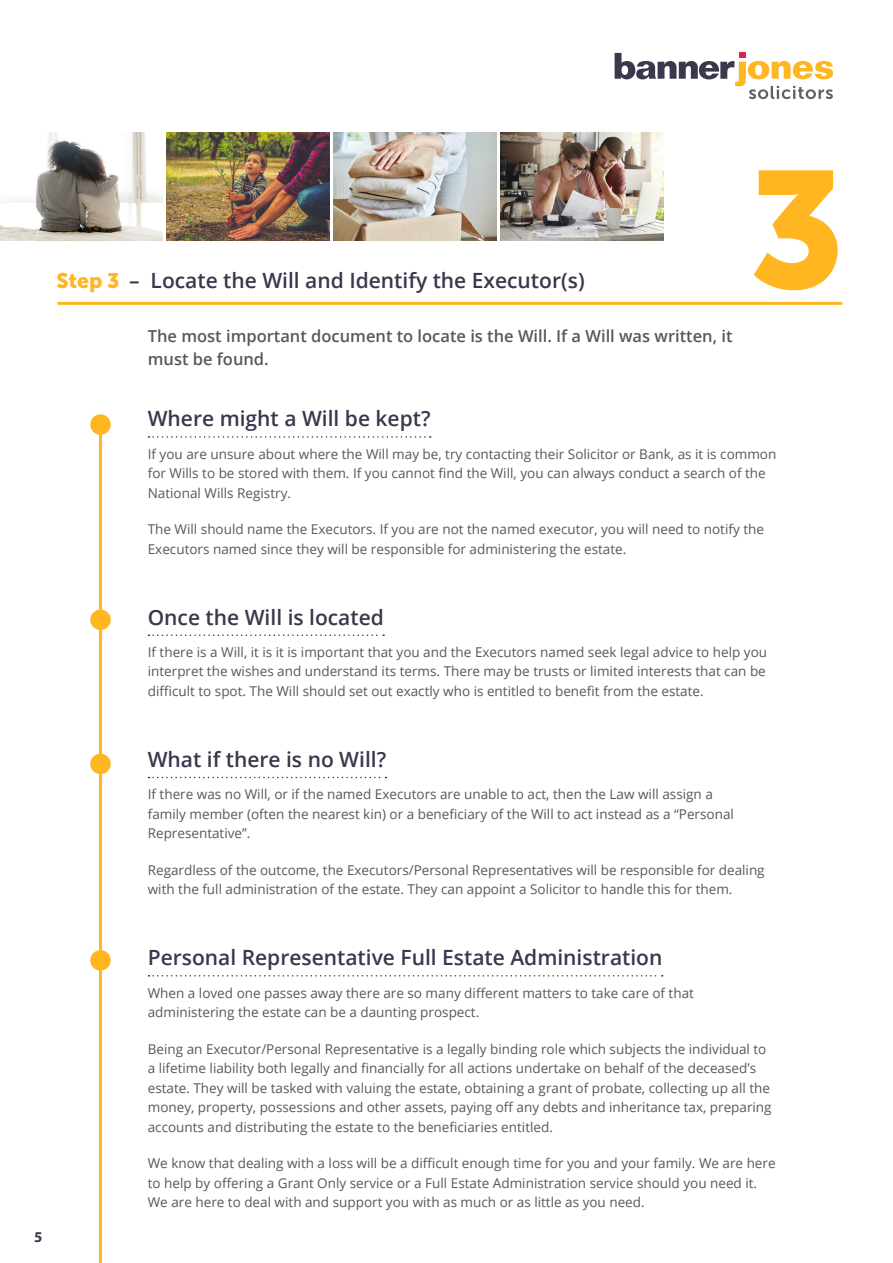
<style>
.page{position:relative;width:893px;height:1263px;background:#fff}
.page>*{position:absolute;margin:0;border:0;box-sizing:border-box;transform-origin:0 0}
.t1{font:165px "Museo Sans 900";color:#ffb620}
.Title_1{font:600 21px "Open Sans";color:#3b374c}
.Title_3{font:600 16.5px/22.5px "Open Sans";color:#57585a}
.t2{font:700 15px "Myriad Pro";color:#3b374c}
.Body_Copy{font:13.5px/19.5px "Open Sans";color:#57585a}
.s1{font-family:"Museo Sans 900";font-weight:400;color:#ffb620}
</style>
<div class="page">
<svg style="left:615px;top:53px;width:218px;height:46px"></svg>
<hr style="left:57px;top:302px;width:785px;height:3px;background:#ffb620">
<div style="left:90px;top:414px;width:21px;height:21px;background:#ffb620;border-radius:50%"></div>
<div style="left:90px;top:609px;width:21px;height:21px;background:#ffb620;border-radius:50%"></div>
<svg style="left:149px;top:436px;width:282px;height:2px"></svg>
<svg style="left:149px;top:634px;width:235px;height:2px"></svg>
<svg style="left:149px;top:777px;width:237px;height:1px"></svg>
<svg style="left:149px;top:975px;width:514px;height:1px"></svg>
<div style="left:90px;top:754px;width:21px;height:20px;background:#ffb620;border-radius:50%"></div>
<img style="left:0;top:133px;width:162px;height:108px">
<img style="left:167px;top:133px;width:162px;height:108px">
<img style="left:334px;top:133px;width:162px;height:108px">
<img style="left:501px;top:133px;width:162px;height:108px">
<div style="left:90px;top:950px;width:21px;height:20px;background:#ffb620;border-radius:50%"></div>
<hr style="left:99px;top:426px;width:3px;height:837px;background:#ffb620">
<p class="Title_1" style="left:56px;top:266px;width:530px"><span class="s1">Step 3</span> – Locate the Will and Identify the Executor(s)</p>
<p class="Title_3" style="left:148px;top:325px;width:586px">The most important document to locate is the Will. If a Will was written, it must be found.</p>
<p class="t1" style="left:749px;top:137px;width:98px">3</p>
<p class="Title_1" style="left:148px;top:404px;width:284px">Where might a Will be kept?</p>
<p class="Body_Copy" style="left:148px;top:444px;width:630px">If you are unsure about where the Will may be, try contacting their Solicitor or Bank, as it is common for Wills to be stored with them. If you cannot find the Will, you can always conduct a search of the<br>National Wills Registry.</p>
<p class="Body_Copy" style="left:148px;top:519px;width:618px">The Will should name the Executors. If you are not the named executor, you will need to notify the<br>Executors named since they will be responsible for administering the estate.</p>
<p class="Title_1" style="left:148px;top:603px;width:238px">Once the Will is located</p>
<p class="Body_Copy" style="left:148px;top:642px;width:621px;text-align:justify">If there is a Will, it is it is important that you and the Executors named seek legal advice to help you interpret the wishes and understand its terms. There may be trusts or limited interests that can be difficult to spot. The Will should set out exactly who is entitled to benefit from the estate.</p>
<p class="Title_1" style="left:148px;top:745px;width:240px">What if there is no Will?</p>
<p class="Body_Copy" style="left:148px;top:784px;width:588px">If there was no Will, or if the named Executors are unable to act, then the Law will assign a family member (often the nearest kin) or a beneficiary of the Will to act instead as a “Personal<br>Representative”.</p>
<p class="Body_Copy" style="left:148px;top:860px;width:618px">Regardless of the outcome, the Executors/Personal Representatives will be responsible for dealing with the full administration of the estate. They can appoint a Solicitor to handle this for them.</p>
<p class="t2" style="left:34px;top:1227px;width:10px">5</p>
<p class="Title_1" style="left:148px;top:943px;width:516px">Personal Representative Full Estate Administration</p>
<p class="Body_Copy" style="left:148px;top:982px;width:548px">When a loved one passes away there are so many different matters to take care of that administering the estate can be a daunting prospect.</p>
<p class="Body_Copy" style="left:148px;top:1038px;width:625px">Being an Executor/Personal Representative is a legally binding role which subjects the individual to a lifetime liability both legally and financially for all actions undertake on behalf of the deceased’s estate. They will be tasked with valuing the estate, obtaining a grant of probate, collecting up all the money, property, possessions and other assets, paying off any debts and inheritance tax, preparing accounts and distributing the estate to the beneficiaries entitled.</p>
<p class="Body_Copy" style="left:148px;top:1153px;width:629px">We know that dealing with a loss will be a difficult enough time for you and your family. We are here to help by offering a Grant Only service or a Full Estate Administration service should you need it.<br>We are here to deal with and support you with as much or as little as you need.</p>
</div>
